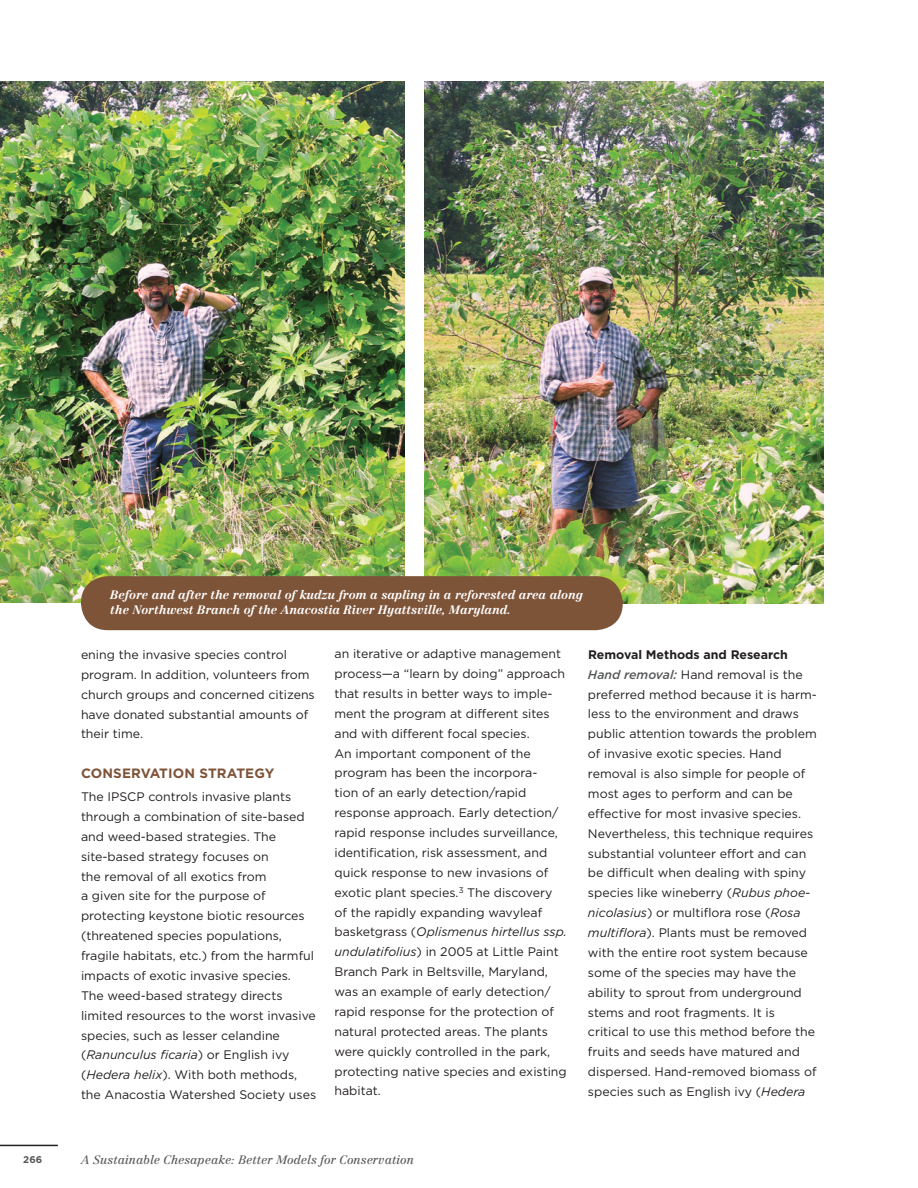
<style>
.page{position:relative;width:918px;height:1188px;background:#fff}
.page>*{position:absolute;margin:0;border:0;box-sizing:border-box;transform-origin:0 0}
.Paragraph_Sub_Titles{font:700 13.5px "Gotham";letter-spacing:.01em;color:#7e5439}
.Paragraph_Style{font:12.3px/19.8px "Gotham";color:#231f20}
.Photo_Caption{font:italic 700 12px/15px "Centennial";color:#fff}
.t1{font:italic 12px "Centennial";color:#57585a}
.t2{font:700 9.75px "Gotham";color:#57585a}
.s1{font-style:italic}
.s2{font-weight:700}
.s3{font-weight:500;font-style:italic;color:#57585a}
</style>
<div class="page">
<hr style="left:0;top:1145px;width:58px;height:1px;background:#231f20">
<img style="left:0;top:81px;width:405px;height:522px">
<img style="left:424px;top:81px;width:400px;height:522px">
<div style="left:81px;top:576px;width:542px;height:54px;background:#7e5439;border-radius:27px"></div>
<p class="Photo_Caption" style="left:110px;top:588px;width:474px">Before and after the removal of kudzu from a sapling in a reforested area along the Northwest Branch of the Anacostia River Hyattsville, Maryland.</p>
<p class="Paragraph_Style" style="left:81px;top:644px;width:235px">ening the invasive species control program. In addition, volunteers from church groups and concerned citizens have donated substantial amounts of their time.</p>
<p class="Paragraph_Sub_Titles" style="left:81px;top:765px;width:195px">Conservation Strategy</p>
<p class="Paragraph_Style" style="left:81px;top:787px;width:237px">The IPSCP controls invasive plants through a combination of site-based and weed-based strategies. The site-based strategy focuses on<br>the removal of all exotics from<br>a given site for the purpose of protecting keystone biotic resources (threatened species populations, fragile habitats, etc.) from the harmful impacts of exotic invasive species.<br>The weed-based strategy directs limited resources to the worst invasive species, such as lesser celandine (<span class="s1">Ranunculus ficaria</span>) or English ivy (<span class="s1">Hedera helix</span>). With both methods, the Anacostia Watershed Society uses</p>
<p class="Paragraph_Style" style="left:335px;top:644px;width:234px">an iterative or adaptive management process—a “learn by doing” approach that results in better ways to imple&shy;ment the program at different sites and with different focal species.<br>An important component of the program has been the incorpora-<br>tion of an early detection/rapid response approach. Early detection/ rapid response includes surveillance, identification, risk assessment, and quick response to new invasions of exotic plant species.<sup>3</sup> The discovery of the rapidly expanding wavyleaf basketgrass (<span class="s1">Oplismenus hirtellus ssp. undulatifolius</span>) in 2005 at Little Paint Branch Park in Beltsville, Maryland, was an example of early detection/ rapid response for the protection of natural protected areas. The plants were quickly controlled in the park, protecting native species and existing habitat.</p>
<p class="Paragraph_Style" style="left:588px;top:644px;width:230px"><span class="s2">Removal M ethods and Research </span><span class="s3">Hand removal:</span> Hand removal is the preferred method because it is harm&shy;less to the environment and draws public attention towards the problem of invasive exotic species. Hand removal is also simple for people of most ages to perform and can be effective for most invasive species.<br>Nevertheless, this technique requires substantial volunteer effort and can be difficult when dealing with spiny species like wineberry (<span class="s1">Rubus phoe&shy;nicolasius</span>) or multiflora rose (<span class="s1">Rosa multiflora</span>). Plants must be removed with the entire root system because some of the species may have the ability to sprout from underground stems and root fragments. It is critical to use this method before the fruits and seeds have matured and dispersed. Hand-removed biomass of species such as English ivy (<span class="s1">Hedera</span></p>
<p class="t2" style="left:23px;top:1154px;width:20px">266</p>
<p class="t1" style="left:81px;top:1153px;width:335px">A Sustainable Chesapeake: Better Models for Conservation</p>
</div>
